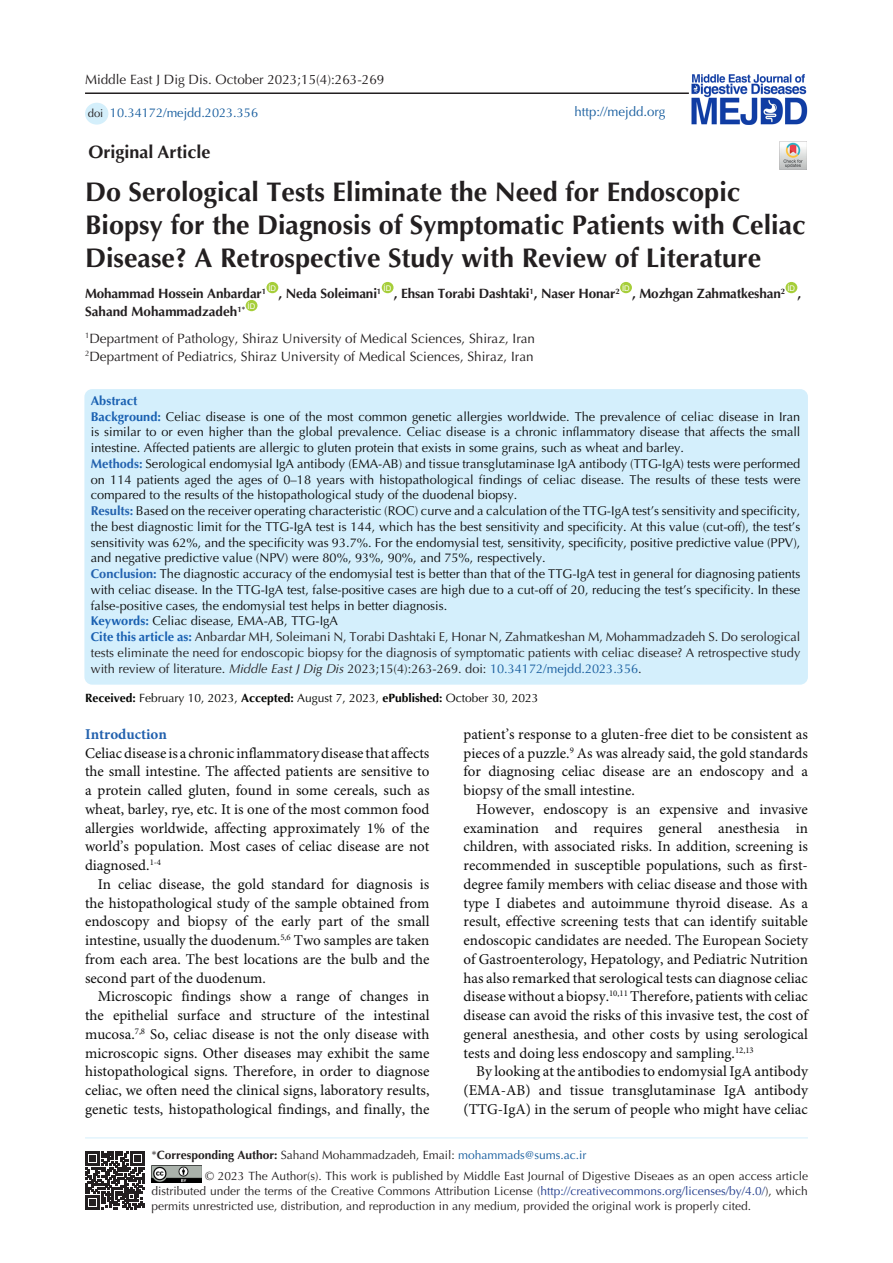
<style>
.page{position:relative;width:893px;height:1263px;background:#fff}
.page>*{position:absolute;margin:0;border:0;box-sizing:border-box;transform-origin:0 0}
.t1{font:700 27px/33px "Optima LT Std";color:#231f20}
.t2{font:700 18px "Optima LT Std";color:#231f20}
.t3{font:15px/18.8px "Minion Pro";color:#0d0d0d;text-align:justify}
.t4{font:700 15px "Minion Pro";color:#2261ae}
.t5{font:13.5px "Optima LT Std";color:#231f20}
.t6{font:700 13.5px "Optima LT Std";letter-spacing:-.01em;color:#231f20}
.t7{font:13.2px "Optima LT Std";color:#175d9e}
.t8{font:12.75px/15.8px "Optima LT Std";color:#0d0d0d;text-align:justify}
.t9{font:12.75px/15.8px "Optima LT Std";color:#231f20;text-align:justify}
.t10{font:12.75px "Optima LT Std";color:#175d9e}
.t11{font:700 12.75px "Optima LT Std";color:#1960b1}
.t12{font:12px/15px "Optima LT Std";color:#231f20;text-align:justify}
.t13{font:12px "Optima LT Std";color:#040503}
.t14{font:11.25px "Optima LT Std";color:#231f20}
.t15{font:7.8px "Arial";color:#fff}
.s1{font-weight:700;color:#1960b1}
.s2{font-weight:700;color:#2261ae}
.s3{font-style:italic}
.s4{color:#175d9e}
.s5{font-weight:700}
.s6{color:#253f8e}
</style>
<div class="page">
<hr style="left:85px;top:1137px;width:723px;height:1px;background:#d4effc">
<div style="left:266px;top:282px;width:12px;height:11px;background:#a6ce39;border-radius:50%"></div>
<div style="left:382px;top:282px;width:12px;height:11px;background:#a6ce39;border-radius:50%"></div>
<div style="left:620px;top:282px;width:12px;height:11px;background:#a6ce39;border-radius:50%"></div>
<div style="left:785px;top:282px;width:12px;height:11px;background:#a6ce39;border-radius:50%"></div>
<div style="left:246px;top:300px;width:11px;height:11px;background:#a6ce39;border-radius:50%"></div>
<img style="left:151px;top:1166px;width:50px;height:17px">
<div style="left:85px;top:103px;width:23px;height:22px;background:#d4effb;border-radius:50%"></div>
<div style="left:88px;top:108px;width:19px;height:11px;background:#d4effb"></div>
<hr style="left:85px;top:92px;width:604px;height:2px;background:#231f20">
<img style="left:779px;top:141px;width:28px;height:28px">
<svg style="left:86px;top:1151px;width:58px;height:58px"></svg>
<img style="left:691px;top:74px;width:117px;height:51px">
<div style="left:84px;top:389px;width:724px;height:296px;background:#d4effc;border-radius:8px"></div>
<p class="t5" style="left:85px;top:72px;width:301px">Middle East J Dig Dis. October 2023;15(4):263-269</p>
<p class="t14" style="left:88px;top:106px;width:17px">doi</p>
<p class="t10" style="left:110px;top:105px;width:150px">10.34172/mejdd.2023.356</p>
<p class="t7" style="left:574px;top:104px;width:92px">http://mejdd.org</p>
<p class="t2" style="left:89px;top:141px;width:124px">Original Article</p>
<p class="t1" style="left:85px;top:176px;width:722px">Do Serological Tests Eliminate the Need for Endoscopic<br>Biopsy for the Diagnosis of Symptomatic Patients with Celiac<br>Disease? A Retrospective Study with Review of Literature</p>
<p class="t6" style="left:85px;top:286px;width:183px">Mohammad Hossein Anbardar<sup>1</sup></p>
<p class="t15" style="left:268px;top:283px;width:9px">ID</p>
<p class="t15" style="left:384px;top:283px;width:9px">ID</p>
<p class="t15" style="left:622px;top:283px;width:9px">ID</p>
<p class="t15" style="left:787px;top:283px;width:9px">ID</p>
<p class="t6" style="left:279px;top:286px;width:104px">, Neda Soleimani<sup>1</sup></p>
<p class="t6" style="left:394px;top:286px;width:227px">, Ehsan Torabi Dashtaki<sup>1</sup>, Naser Honar<sup>2</sup></p>
<p class="t6" style="left:632px;top:286px;width:154px">, Mozhgan Zahmatkeshan<sup>2</sup></p>
<p class="t6" style="left:798px;top:286px;width:5px">,</p>
<p class="t15" style="left:248px;top:301px;width:9px">ID</p>
<p class="t5" style="left:85px;top:330px;width:452px"><sup>1</sup>Department of Pathology, Shiraz University of Medical Sciences, Shiraz, Iran</p>
<p class="t5" style="left:85px;top:348px;width:450px"><sup>2</sup>Department of Pediatrics, Shiraz University of Medical Sciences, Shiraz, Iran</p>
<p class="t6" style="left:85px;top:304px;width:162px">Sahand Mohammadzadeh<sup>1*</sup></p>
<p class="t11" style="left:91px;top:393px;width:48px">Abstract</p>
<p class="t8" style="left:91px;top:409px;width:711px"><span class="s1">Background:</span> Celiac disease is one of the most common genetic allergies worldwide. The prevalence of celiac disease in Iran is similar to or even higher than the global prevalence. Celiac disease is a chronic inflammatory disease that affects the small intestine. Affected patients are allergic to gluten protein that exists in some grains, such as wheat and barley.</p>
<p class="t8" style="left:91px;top:456px;width:711px"><span class="s2">Methods:</span> Serological endomysial IgA antibody (EMA-AB) and tissue transglutaminase IgA antibody (TTG-IgA) tests were performed on 114 patients aged the ages of 0–18 years with histopathological findings of celiac disease. The results of these tests were compared to the results of the histopathological study of the duodenal biopsy.</p>
<p class="t8" style="left:91px;top:503px;width:711px"><span class="s2">Results:</span> Based on the receiver operating characteristic (ROC) curve and a calculation of the TTG-IgA test’s sensitivity and specificity, the best diagnostic limit for the TTG-IgA test is 144, which has the best sensitivity and specificity. At this value (cut-off), the test’s sensitivity was 62%, and the specificity was 93.7%. For the endomysial test, sensitivity, specificity, positive predictive value (PPV), and negative predictive value (NPV) were 80%, 93%, 90%, and 75%, respectively.</p>
<p class="t8" style="left:91px;top:566px;width:711px"><span class="s2">Conclusion:</span> The diagnostic accuracy of the endomysial test is better than that of the TTG-IgA test in general for diagnosing patients with celiac disease. In the TTG-IgA test, false-positive cases are high due to a cut-off of 20, reducing the test’s specificity. In these false-positive cases, the endomysial test helps in better diagnosis.</p>
<p class="t8" style="left:91px;top:613px;width:249px"><span class="s1">Keywords:</span> Celiac disease, EMA-AB, TTG-IgA</p>
<p class="t9" style="left:91px;top:629px;width:711px"><span class="s1">Cite this article as:</span> Anbardar MH, Soleimani N, Torabi Dashtaki E, Honar N, Zahmatkeshan M, Mohammadzadeh S. Do serological tests eliminate the need for endoscopic biopsy for the diagnosis of symptomatic patients with celiac disease? A retrospective study with review of literature. <span class="s3">Middle East J Dig Dis</span> 2023;15(4):263-269. doi: <span class="s4">10.34172/mejdd.2023.356</span>.</p>
<p class="t13" style="left:85px;top:691px;width:455px"><span class="s5">Received:</span> February 10, 2023, <span class="s5">Accepted:</span> August 7, 2023, <span class="s5">ePublished:</span> October 30, 2023</p>
<p class="t4" style="left:85px;top:723px;width:83px">Introduction</p>
<p class="t3" style="left:85px;top:744px;width:346px">Celiac disease is a chronic inflammatory disease that affects the small intestine. The affected patients are sensitive to a protein called gluten, found in some cereals, such as wheat, barley, rye, etc. It is one of the most common food allergies worldwide, affecting approximately 1% of the world’s population. Most cases of celiac disease are not diagnosed.<sup>1-4</sup></p>
<p class="t3" style="left:85px;top:875px;width:346px;text-indent:13px">In celiac disease, the gold standard for diagnosis is the histopathological study of the sample obtained from endoscopy and biopsy of the early part of the small intestine, usually the duodenum.<sup>5,6</sup> Two samples are taken from each area. The best locations are the bulb and the second part of the duodenum.</p>
<p class="t3" style="left:85px;top:988px;width:346px;text-indent:13px">Microscopic findings show a range of changes in the epithelial surface and structure of the intestinal mucosa.<sup>7,8</sup> So, celiac disease is not the only disease with microscopic signs. Other diseases may exhibit the same histopathological signs. Therefore, in order to diagnose celiac, we often need the clinical signs, laboratory results, genetic tests, histopathological findings, and finally, the</p>
<p class="t3" style="left:463px;top:725px;width:346px">patient’s response to a gluten-free diet to be consistent as pieces of a puzzle.<sup>9</sup> As was already said, the gold standards for diagnosing celiac disease are an endoscopy and a biopsy of the small intestine.</p>
<p class="t3" style="left:463px;top:800px;width:346px;text-indent:13px">However, endoscopy is an expensive and invasive examination and requires general anesthesia in children, with associated risks. In addition, screening is recommended in susceptible populations, such as first&shy;degree family members with celiac disease and those with type I diabetes and autoimmune thyroid disease. As a result, effective screening tests that can identify suitable endoscopic candidates are needed. The European Society of Gastroenterology, Hepatology, and Pediatric Nutrition has also remarked that serological tests can diagnose celiac disease without a biopsy.<sup>10,11</sup> Therefore, patients with celiac disease can avoid the risks of this invasive test, the cost of general anesthesia, and other costs by using serological tests and doing less endoscopy and sampling.<sup>12,13</sup></p>
<p class="t3" style="left:463px;top:1063px;width:346px;text-indent:13px">By looking at the antibodies to endomysial IgA antibody (EMA-AB) and tissue transglutaminase IgA antibody (TTG-IgA) in the serum of people who might have celiac</p>
<p class="t12" style="left:151px;top:1147px;width:437px">*<span class="s5">Corresponding Author:</span> Sahand Mohammadzadeh, Email: <span class="s4">mohammads@sums.ac.ir</span></p>
<p class="t12" style="left:151px;top:1168px;width:658px;text-indent:54px">© 2023 The Author(s). This work is published by Middle East Journal of Digestive Diseaes as an open access article distributed under the terms of the Creative Commons Attribution License (<span class="s6">http://creativecommons.org/licenses/by/4.0/</span>), which permits unrestricted use, distribution, and reproduction in any medium, provided the original work is properly cited.</p>
</div>
